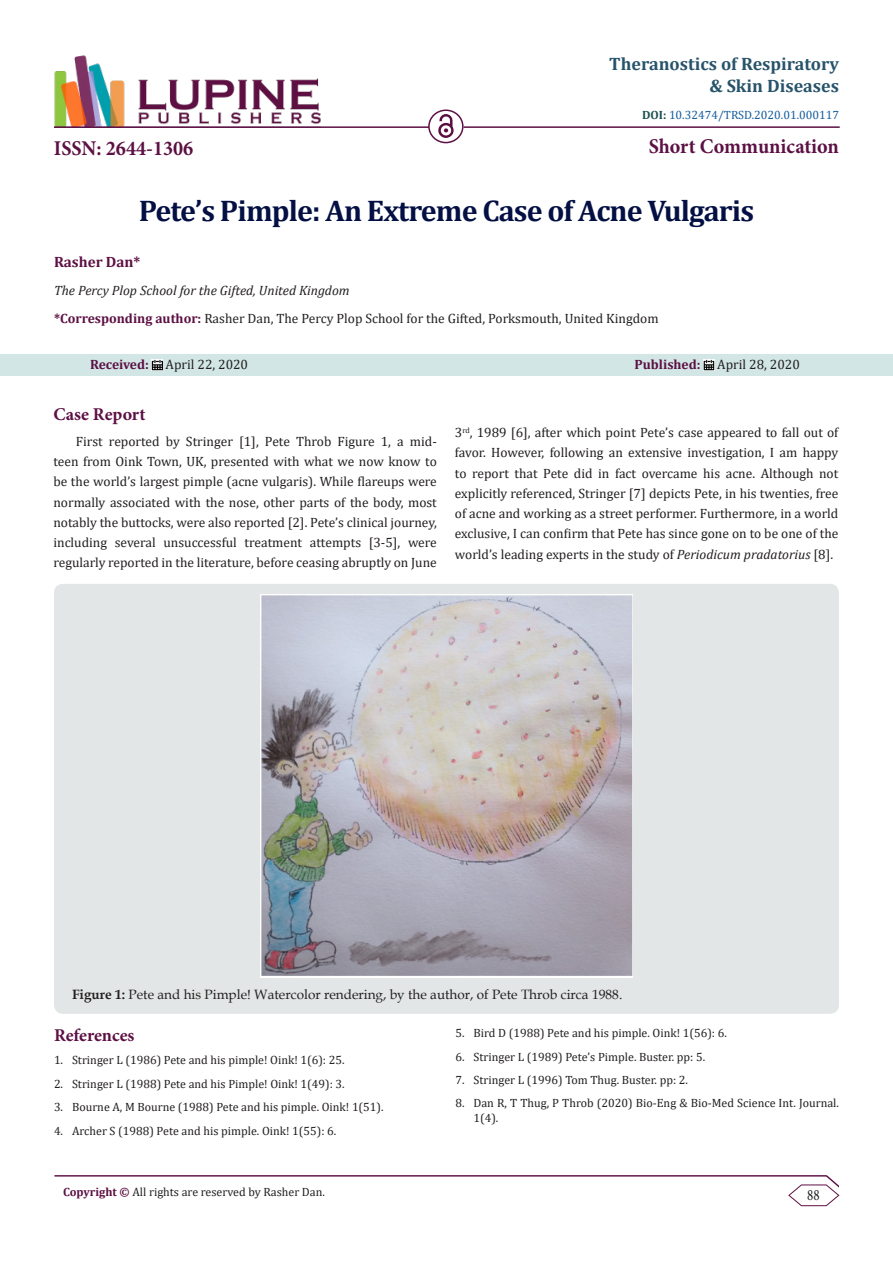
<style>
.page{position:relative;width:893px;height:1263px;background:#fff}
.page>*{position:absolute;margin:0;border:0;box-sizing:border-box;transform-origin:0 0}
.t1{font:700 30px "Cambria";letter-spacing:-.03em;color:#041043}
.t2{font:700 21px "Minion Pro";color:#5c1043;scale:.96 1}
.t3{font:700 18px/21.6px "Cambria";color:#27536a;text-align:right}
.t4{font:700 18px "Minion Pro";color:#5c1043}
.t5{font:15.75px "Minion Pro";color:#231f20;scale:.83 1}
.t6{font:700 15px "Cambria";color:#5c1043}
.t7{font:13.5px/20.2px "Cambria";color:#231f20;text-align:justify}
.t8{font:13.5px "Book Antiqua";color:#231f20}
.t9{font:italic 13.5px "Cambria";color:#231f20}
.t10{font:12px/14.4px "Cambria";color:#231f20}
.t11{font:12px "Cambria";color:#175d9e}
.s1{font-weight:700;color:#1e5050}
.s2{font-weight:700;color:#5c1043}
.s3{font-style:italic}
.s4{font-weight:700}
</style>
<div class="page">
<hr style="left:54px;top:1175px;width:773px;height:1px;background:#5c1043">
<svg style="left:788px;top:1175px;width:52px;height:31px"></svg>
<img style="left:54px;top:55px;width:267px;height:71px">
<hr style="left:54px;top:126px;width:375px;height:2px;background:#5c1043">
<img style="left:438px;top:115px;width:15px;height:23px">
<div style="left:0;top:354px;width:893px;height:21px;background:#d2e6e6"></div>
<svg style="left:152px;top:360px;width:11px;height:10px"></svg>
<svg style="left:704px;top:360px;width:10px;height:10px"></svg>
<div style="left:428px;top:109px;width:36px;height:34px;border:2px solid #5c1043;border-radius:50%"></div>
<hr style="left:464px;top:126px;width:376px;height:2px;background:#5c1043">
<div style="left:54px;top:584px;width:785px;height:430px;background:#e3e6e6;border-radius:9px"></div>
<img style="left:260px;top:595px;width:372px;height:383px">
<p class="t3" style="left:609px;top:53px;width:231px">Theranostics of Respiratory &amp; Skin Diseases</p>
<p class="t2" style="left:54px;top:134px;width:147px">ISSN: 2644-1306</p>
<p class="t11" style="left:642px;top:108px;width:198px"><span class="s1">DOI:</span> 10.32474/TRSD.2020.01.000117</p>
<p class="t2" style="left:649px;top:131px;width:200px">Short Communication</p>
<p class="t1" style="left:139px;top:190px;width:617px">Pete’s Pimple: An Extreme Case of Acne Vulgaris</p>
<p class="t6" style="left:54px;top:251px;width:88px">Rasher Dan*</p>
<p class="t9" style="left:54px;top:281px;width:297px">The Percy Plop School for the Gifted, United Kingdom</p>
<p class="t7" style="left:54px;top:308px;width:606px"><span class="s2">*Corresponding author:</span> Rasher Dan, The Percy Plop School for the Gifted, Porksmouth, United Kingdom</p>
<p class="t7" style="left:90px;top:354px;width:160px"><span class="s2">Received:</span> April 22, 2020</p>
<p class="t7" style="left:635px;top:354px;width:167px"><span class="s2">Published:</span> April 28, 2020</p>
<p class="t4" style="left:53px;top:401px;width:94px">Case Report</p>
<p class="t7" style="left:53px;top:431px;width:385px;text-indent:22px">First reported by Stringer [1], Pete Throb Figure 1, a mid&shy;teen from Oink Town, UK, presented with what we now know to be the world’s largest pimple (acne vulgaris). While flareups were normally associated with the nose, other parts of the body, most notably the buttocks, were also reported [2]. Pete’s clinical journey, including several unsuccessful treatment attempts [3-5], were regularly reported in the literature, before ceasing abruptly on June</p>
<p class="t7" style="left:455px;top:422px;width:385px">3<sup>rd</sup>, 1989 [6], after which point Pete’s case appeared to fall out of favor. However, following an extensive investigation, I am happy to report that Pete did in fact overcame his acne. Although not explicitly referenced, Stringer [7] depicts Pete, in his twenties, free of acne and working as a street performer. Furthermore, in a world exclusive, I can confirm that Pete has since gone on to be one of the world’s leading experts in the study of <span class="s3">Periodicum pradatorius</span> [8].</p>
<p class="t8" style="left:72px;top:985px;width:552px"><span class="s4">Figure 1:</span> Pete and his Pimple! Watercolor rendering, by the author, of Pete Throb circa 1988.</p>
<p class="t4" style="left:54px;top:1022px;width:82px">References</p>
<p class="t10" style="left:54px;top:1053px;width:292px">1. Stringer L (1986) Pete and his pimple! Oink! 1(6): 25.</p>
<p class="t10" style="left:54px;top:1076px;width:292px">2. Stringer L (1988) Pete and his Pimple! Oink! 1(49): 3.</p>
<p class="t10" style="left:54px;top:1100px;width:331px">3. Bourne A, M Bourne (1988) Pete and his pimple. Oink! 1(51).</p>
<p class="t10" style="left:54px;top:1123px;width:284px">4. Archer S (1988) Pete and his pimple. Oink! 1(55): 6.</p>
<p class="t10" style="left:455px;top:1026px;width:273px">5. Bird D (1988) Pete and his pimple. Oink! 1(56): 6.</p>
<p class="t10" style="left:455px;top:1049px;width:251px">6. Stringer L (1989) Pete’s Pimple. Buster. pp: 5.</p>
<p class="t10" style="left:455px;top:1072px;width:234px">7. Stringer L (1996) Tom Thug. Buster. pp: 2.</p>
<p class="t10" style="left:473px;top:1096px;width:367px;text-indent:-18px">8. Dan R, T Thug, P Throb (2020) Bio-Eng &amp; Bio-Med Science Int. Journal.<br>1(4).</p>
<p class="t10" style="left:63px;top:1185px;width:263px"><span class="s2">Copyright ©</span> All rights are reserved by Rasher Dan.</p>
<p class="t5" style="left:807px;top:1184px;width:17px">88</p>
</div>
